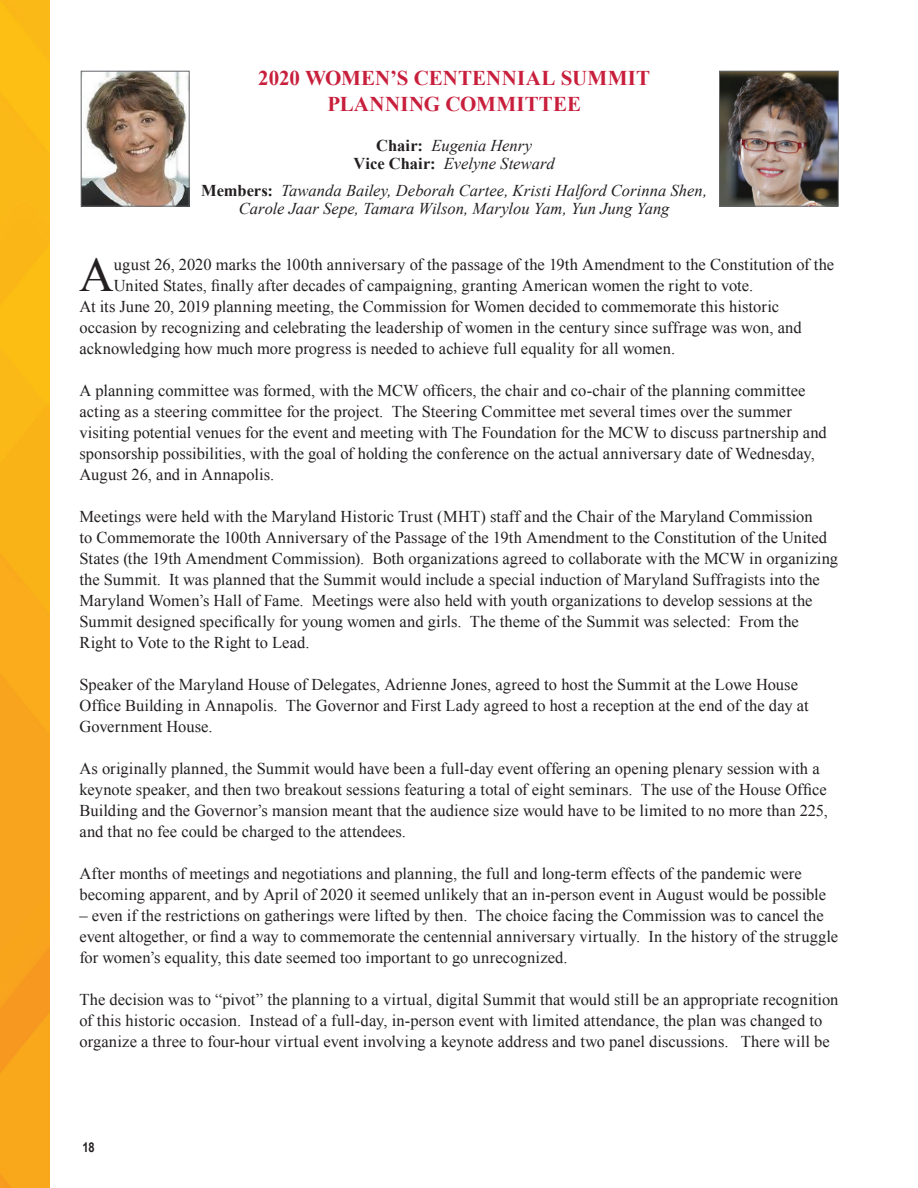
<style>
.page{position:relative;width:918px;height:1188px;background:#fff}
.page>*{position:absolute;margin:0;border:0;box-sizing:border-box;transform-origin:0 0}
.t1{font:48.15px "Times New Roman";color:#231f20}
.t2{font:700 21px/25.5px "Times New Roman";letter-spacing:.005em;color:#c81f3c;text-align:center}
.t3{font:16.5px/21px "Times New Roman";letter-spacing:.005em;color:#231f20}
.t4{font:italic 16.5px/18px "Times New Roman";color:#231f20;text-align:center}
.t5{font:700 13.5px "Arial Narrow";color:#231f20}
.s1{font-weight:700;font-style:normal}
</style>
<div class="page">
<img style="left:0;top:0;width:50px;height:1188px">
<img style="left:83px;top:73px;width:104px;height:131px">
<div style="left:81px;top:71px;width:108px;height:135px;border:1px solid #646569"></div>
<img style="left:721px;top:73px;width:116px;height:131px">
<div style="left:719px;top:71px;width:120px;height:135px;border:1px solid #646569"></div>
<p class="t2" style="left:258px;top:65px;width:394px">2020 WOMEN’S CENTENNIAL SUMMIT<br>PLANNING COMMITTEE</p>
<p class="t4" style="left:354px;top:136px;width:203px"><span class="s1">Chair:</span> Eugenia Henry<br><span class="s1">Vice Chair:</span> Evelyne Steward</p>
<p class="t4" style="left:201px;top:181px;width:507px"><span class="s1">Members:</span> Tawanda Bailey, Deborah Cartee, Kristi Halford Corinna Shen,<br>Carole Jaar Sepe, Tamara Wilson, Marylou Yam, Yun Jung Yang</p>
<h1 class="t1" style="left:79px;top:242px;width:36px">A</h1>
<p class="t3" style="left:114px;top:253px;width:722px">ugust 26, 2020 marks the 100th anniversary of the passage of the 19th Amendment to the Constitution of the</p>
<p class="t3" style="left:114px;top:274px;width:641px">United States, finally after decades of campaigning, granting American women the right to vote.</p>
<p class="t3" style="left:79px;top:295px;width:701px">At its June 20, 2019 planning meeting, the Commission for Women decided to commemorate this historic</p>
<p class="t3" style="left:79px;top:316px;width:724px">occasion by recognizing and celebrating the leadership of women in the century since suffrage was won, and</p>
<p class="t3" style="left:79px;top:337px;width:597px">acknowledging how much more progress is needed to achieve full equality for all women.</p>
<p class="t3" style="left:79px;top:379px;width:749px">A planning committee was formed, with the MCW officers, the chair and co-chair of the planning committee acting as a steering committee for the project. The Steering Committee met several times over the summer visiting potential venues for the event and meeting with The Foundation for the MCW to discuss partnership and sponsorship possibilities, with the goal of holding the conference on the actual anniversary date of Wednesday, August 26, and in Annapolis.</p>
<p class="t3" style="left:79px;top:505px;width:760px">Meetings were held with the Maryland Historic Trust (MHT) staff and the Chair of the Maryland Commission<br>to Commemorate the 100th Anniversary of the Passage of the 19th Amendment to the Constitution of the United States (the 19th Amendment Commission). Both organizations agreed to collaborate with the MCW in organizing the Summit. It was planned that the Summit would include a special induction of Maryland Suffragists into the Maryland Women’s Hall of Fame. Meetings were also held with youth organizations to develop sessions at the Summit designed specifically for young women and girls. The theme of the Summit was selected: From the Right to Vote to the Right to Lead.</p>
<p class="t3" style="left:79px;top:673px;width:731px">Speaker of the Maryland House of Delegates, Adrienne Jones, agreed to host the Summit at the Lowe House<br>Office Building in Annapolis. The Governor and First Lady agreed to host a reception at the end of the day at<br>Government House.</p>
<p class="t3" style="left:79px;top:757px;width:750px">As originally planned, the Summit would have been a full-day event offering an opening plenary session with a keynote speaker, and then two breakout sessions featuring a total of eight seminars. The use of the House Office Building and the Governor’s mansion meant that the audience size would have to be limited to no more than 225, and that no fee could be charged to the attendees.</p>
<p class="t3" style="left:79px;top:862px;width:748px">After months of meetings and negotiations and planning, the full and long-term effects of the pandemic were becoming apparent, and by April of 2020 it seemed unlikely that an in-person event in August would be possible</p>
<p class="t3" style="left:79px;top:904px;width:760px">– even if the restrictions on gatherings were lifted by then. The choice facing the Commission was to cancel the event altogether, or find a way to commemorate the centennial anniversary virtually. In the history of the struggle for women’s equality, this date seemed too important to go unrecognized.</p>
<p class="t3" style="left:79px;top:988px;width:760px">The decision was to “pivot” the planning to a virtual, digital Summit that would still be an appropriate recognition of this historic occasion. Instead of a full-day, in-person event with limited attendance, the plan was changed to organize a three to four-hour virtual event involving a keynote address and two panel discussions. There will be</p>
<p class="t5" style="left:83px;top:1137px;width:14px">18</p>
</div>
